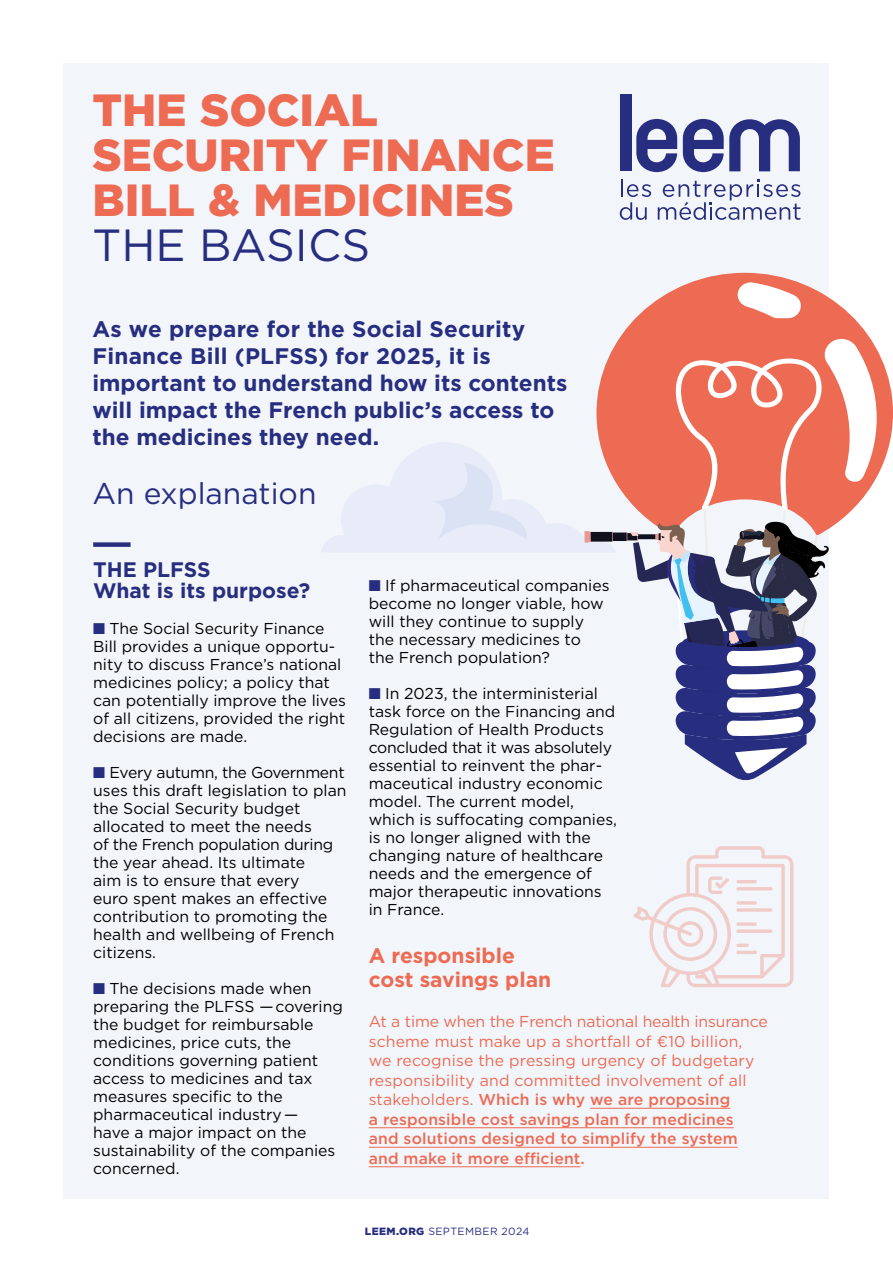
<style>
.page{position:relative;width:893px;height:1263px;background:#fff}
.page>*{position:absolute;margin:0;border:0;box-sizing:border-box;transform-origin:0 0}
.t1{font:900 45px/45px "Gotham";color:#ed6a53}
.t2{font:45px "Gotham";color:#272e80}
.t3{font:30px "Gotham";color:#272e80}
.t4{font:700 22.5px/27px "Gotham";color:#272e80}
.t5{font:700 21px/24px "Gotham";color:#ed6a53}
.t6{font:700 21px/21px "Gotham";color:#272e80}
.t7{font:15.75px/18px "Gotham";color:#000}
.t8{font:15.75px/19.5px "Gotham";letter-spacing:.01em;color:#ed6a53}
.t9{font:10.5px "Gotham";letter-spacing:.04em;color:#272e80}
.s1{color:#272e80}
.s2{font-weight:500}
.s3{font-weight:900}
</style>
<div class="page">
<div style="left:64px;top:64px;width:765px;height:1135px;background:#f2f5fa"></div>
<div style="left:620px;top:95px;width:11px;height:76px;background:#272e80"></div>
<svg style="left:636px;top:119px;width:41px;height:53px"></svg>
<svg style="left:683px;top:119px;width:117px;height:53px"></svg>
<svg style="left:620px;top:179px;width:31px;height:41px"></svg>
<svg style="left:658px;top:180px;width:142px;height:40px"></svg>
<div style="left:93px;top:542px;width:38px;height:5px;background:#272e80"></div>
<hr style="left:590px;top:1108px;width:140px;height:1px;background:#ed6a53">
<hr style="left:369px;top:1127px;width:365px;height:1px;background:#ed6a53">
<hr style="left:369px;top:1147px;width:369px;height:1px;background:#ed6a53">
<hr style="left:369px;top:1166px;width:212px;height:1px;background:#ed6a53">
<svg style="left:633px;top:846px;width:160px;height:141px"></svg>
<svg style="left:596px;top:273px;width:297px;height:225px;fill:#ed6a53"></svg>
<svg style="left:738px;top:281px;width:68px;height:37px"></svg>
<div style="left:611px;top:532px;width:16px;height:9px;background:#0f121e"></div>
<svg style="left:322px;top:442px;width:294px;height:110px"></svg>
<svg style="left:627px;top:339px;width:250px;height:441px"></svg>
<h1 class="t1" style="left:92px;top:87px;width:464px">THE SOCIAL<br>SECURITY FINANCE<br>BILL &amp; MEDICINES</h1>
<h1 class="t2" style="left:92px;top:216px;width:279px">THE BASICS</h1>
<h3 class="t4" style="left:92px;top:316px;width:476px">As we prepare for the Social Security Finance Bill (PLFSS) for 2025, it is important to understand how its contents will impact the French public’s access to the medicines they need.</h3>
<h2 class="t3" style="left:92px;top:474px;width:226px">An explanation</h2>
<h3 class="t6" style="left:93px;top:558px;width:219px">THE PLFSS<br>What is its purpose?</h3>
<p class="t7" style="left:93px;top:619px;width:254px"><span class="s1">■</span> The Social Security Finance<br>Bill provides a unique opportu&shy;nity to discuss France’s national medicines policy; a policy that can potentially improve the lives of all citizens, provided the right decisions are made.</p>
<p class="t7" style="left:93px;top:763px;width:255px"><span class="s1">■</span> Every autumn, the Government uses this draft legislation to plan the Social Security budget allocated to meet the needs<br>of the French population during the year ahead. Its ultimate<br>aim is to ensure that every<br>euro spent makes an effective contribution to promoting the health and wellbeing of French citizens.</p>
<p class="t7" style="left:93px;top:979px;width:251px"><span class="s1">■</span> The decisions made when preparing the PLFSS — covering the budget for reimbursable medicines, price cuts, the conditions governing patient access to medicines and tax measures specific to the pharmaceutical industry —<br>have a major impact on the sustainability of the companies concerned.</p>
<p class="t7" style="left:369px;top:576px;width:242px"><span class="s1">■</span> If pharmaceutical companies become no longer viable, how will they continue to supply the necessary medicines to the French population?</p>
<p class="t7" style="left:369px;top:684px;width:250px"><span class="s1">■</span> In 2023, the interministerial task force on the Financing and<br>Regulation of Health Products concluded that it was absolutely essential to reinvent the phar&shy;maceutical industry economic model. The current model, which is suffocating companies, is no longer aligned with the changing nature of healthcare needs and the emergence of major therapeutic innovations in France.</p>
<h3 class="t5" style="left:369px;top:943px;width:184px">A responsible cost savings plan</h3>
<p class="t8" style="left:369px;top:1011px;width:400px">At a time when the French national health insurance scheme must make up a shortfall of €10 billion, we recognise the pressing urgency of budgetary responsibility and committed involvement of all stakeholders. <span class="s2">Which is why we are proposing<br>a responsible cost savings plan for medicines<br>and solutions designed to simplify the system and make it more efficient.</span></p>
<p class="t9" style="left:365px;top:1225px;width:166px"><span class="s3">LEEM.ORG</span> SEPTEMBER 2024</p>
</div>
